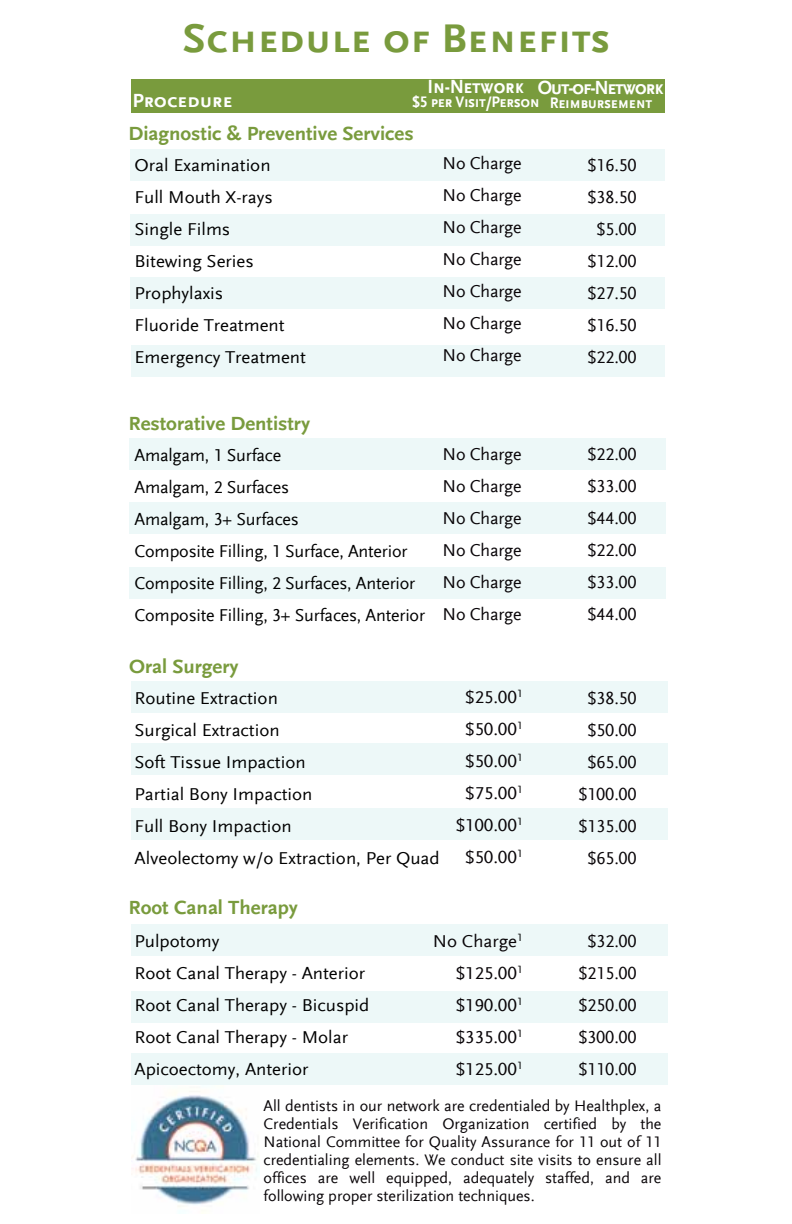
<style>
.page{position:relative;width:792px;height:1224px;background:#fff}
.page>*{position:absolute;margin:0;border:0;box-sizing:border-box;transform-origin:0 0}
.t1{font:700 42px "Scala Sans Sc Offc Pro";letter-spacing:.01em;color:#799b3d}
.t2{font:700 20px "Scala Sans Offc Pro";color:#799b3d;scale:1.05 1}
.t3{font:700 20px "Scala Sans Sc Offc Pro";letter-spacing:-.07em;color:#fff;scale:.95 1}
.t4{font:700 20px "Scala Sans Sc Offc Pro";letter-spacing:-.025em;color:#fff;scale:.95 1}
.t5{font:700 20px "Scala Sans Sc Offc Pro";color:#fff}
.t6{font:18px/32px "Scala Sans Offc Pro";color:#000;scale:1.05 1}
.t7{font:18px/32px "Scala Sans Offc Pro";letter-spacing:-.005em;color:#090508;text-align:justify}
.t8{font:18px/32px "Scala Sans Offc Pro";color:#000}
.t9{font:18px/32px "Scala Sans Offc Pro";letter-spacing:-.005em;color:#090508;text-align:center;scale:1.05 1}
.t10{font:16px/18px "Scala Sans Offc Pro";color:#090508;text-align:justify}
.t11{font:700 16px "Scala Sans Sc Offc Pro";letter-spacing:-.025em;color:#fff;scale:.95 1}
.s1{font-family:"Scala Sans Offc Pro"}
</style>
<div class="page">
<div style="left:131px;top:345px;width:534px;height:32px;background:#edf8f8"></div>
<div style="left:130px;top:149px;width:535px;height:32px;background:#edf8f8"></div>
<div style="left:130px;top:214px;width:535px;height:32px;background:#edf8f8"></div>
<div style="left:130px;top:277px;width:535px;height:32px;background:#edf8f8"></div>
<div style="left:130px;top:439px;width:536px;height:31px;background:#edf8f8"></div>
<div style="left:130px;top:503px;width:536px;height:31px;background:#edf8f8"></div>
<div style="left:130px;top:568px;width:536px;height:31px;background:#edf8f8"></div>
<div style="left:131px;top:682px;width:536px;height:31px;background:#edf8f8"></div>
<div style="left:131px;top:744px;width:536px;height:31px;background:#edf8f8"></div>
<div style="left:131px;top:809px;width:536px;height:31px;background:#edf8f8"></div>
<div style="left:131px;top:925px;width:536px;height:31px;background:#edf8f8"></div>
<div style="left:131px;top:992px;width:536px;height:31px;background:#edf8f8"></div>
<div style="left:131px;top:1054px;width:536px;height:31px;background:#edf8f8"></div>
<div style="left:132px;top:79px;width:533px;height:34px;background:#799b3d"></div>
<img style="left:131px;top:1091px;width:128px;height:123px">
<h1 class="t1" style="left:183px;top:15px;width:429px">Schedule of Benefits</h1>
<p class="t5" style="left:132px;top:90px;width:102px">Procedure</p>
<p class="t4" style="left:428px;top:75px;width:104px">In-Network</p>
<p class="t11" style="left:412px;top:93px;width:136px">$<span class="s1">5</span> per Visit/Person</p>
<p class="t3" style="left:538px;top:76px;width:135px">Out-of-Network</p>
<p class="t11" style="left:550px;top:94px;width:109px">Reimbursement</p>
<p class="t2" style="left:129px;top:122px;width:273px">Diagnostic &amp; Preventive Services</p>
<p class="t6" style="left:134px;top:149px;width:165px">Oral Examination<br>Full Mouth X-rays<br>Single Films<br>Bitewing Series<br>Prophylaxis<br>Fluoride Treatment<br>Emergency Treatment</p>
<p class="t2" style="left:129px;top:412px;width:174px">Restorative Dentistry</p>
<p class="t8" style="left:134px;top:439px;width:292px">Amalgam, 1 Surface<br>Amalgam, 2 Surfaces<br>Amalgam, 3+ Surfaces<br>Composite Filling, 1 Surface, Anterior<br>Composite Filling, 2 Surfaces, Anterior<br>Composite Filling, 3+ Surfaces, Anterior</p>
<p class="t2" style="left:129px;top:655px;width:106px">Oral Surgery</p>
<p class="t7" style="left:443px;top:147px;width:81px">No Charge No Charge No Charge No Charge No Charge No Charge No Charge</p>
<p class="t7" style="left:443px;top:438px;width:81px">No Charge No Charge No Charge No Charge No Charge No Charge</p>
<p class="t6" style="left:134px;top:682px;width:292px">Routine Extraction<br>Surgical Extraction<br>Soft Tissue Impaction<br>Partial Bony Impaction<br>Full Bony Impaction<br>Alveolectomy w/o Extraction, Per Quad</p>
<p class="t2" style="left:129px;top:896px;width:163px">Root Canal Therapy</p>
<p class="t9" style="left:456px;top:682px;width:65px">$25.00<sup>1 </sup>$50.00<sup>1 </sup>$50.00<sup>1 </sup>$75.00<sup>1 </sup>$100.00<sup>1 </sup>$50.00<sup>1</sup></p>
<p class="t6" style="left:134px;top:925px;width:225px">Pulpotomy<br>Root Canal Therapy - Anterior<br>Root Canal Therapy - Bicuspid<br>Root Canal Therapy - Molar<br>Apicoectomy, Anterior</p>
<p class="t9" style="left:456px;top:926px;width:65px;text-align:justify;text-indent:-23px">No Charge<sup>1 </sup>$125.00<sup>1 </sup>$190.00<sup>1 </sup>$335.00<sup>1 </sup>$125.00<sup>1</sup></p>
<p class="t7" style="left:588px;top:149px;width:51px;text-align:center">$16.50 $38.50 $5.00 $12.00 $27.50 $16.50 $22.00</p>
<p class="t7" style="left:588px;top:438px;width:51px">$22.00 $33.00 $44.00 $22.00 $33.00 $44.00</p>
<p class="t7" style="left:579px;top:682px;width:60px;text-align:center">$38.50 $50.00 $65.00 $100.00 $135.00 $65.00</p>
<p class="t7" style="left:579px;top:926px;width:60px;text-align:center">$32.00 $215.00 $250.00 $300.00 $110.00</p>
<p class="t10" style="left:264px;top:1096px;width:399px">All dentists in our network are credentialed by Healthplex, a Credentials Verification Organization certified by the National Committee for Quality Assurance for 11 out of 11 credentialing elements. We conduct site visits to ensure all offices are well equipped, adequately staffed, and are following proper sterilization techniques.</p>
</div>
